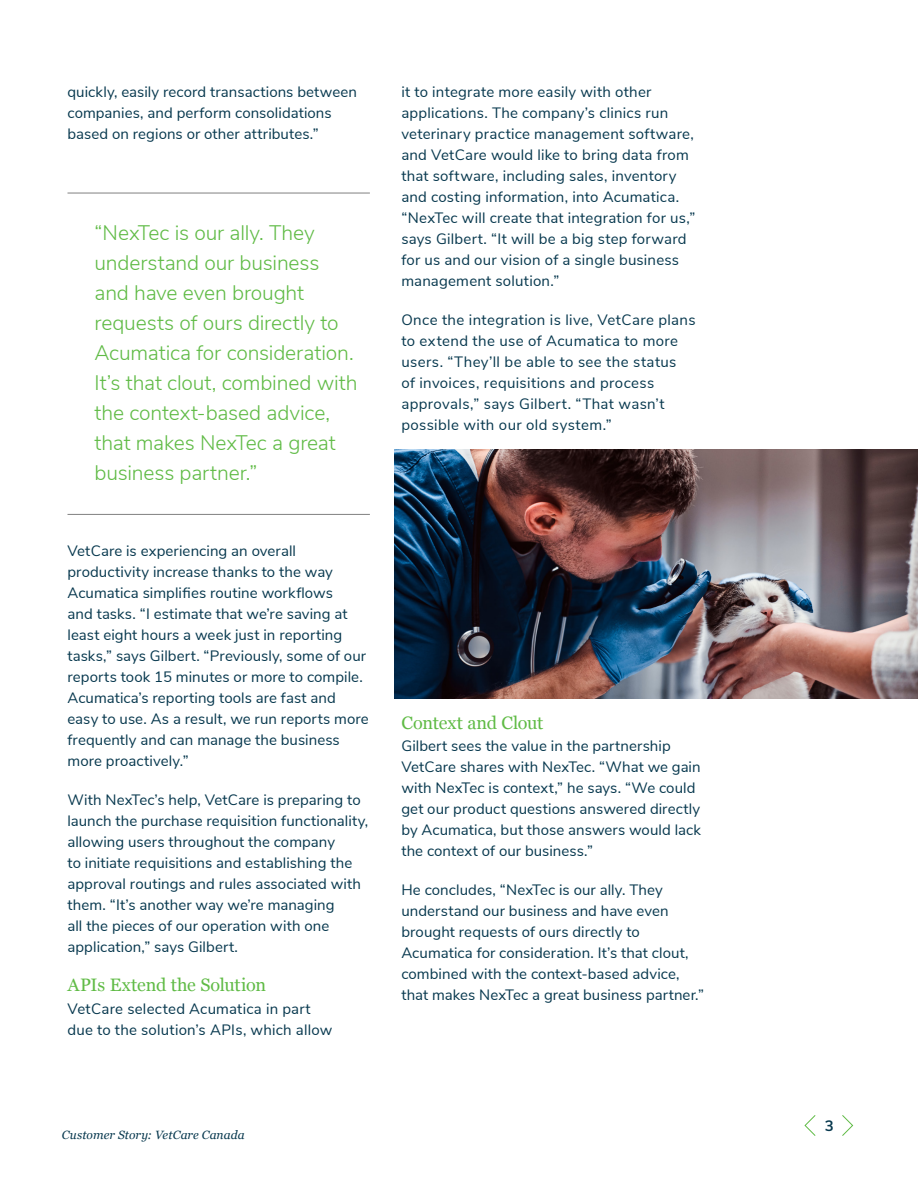
<style>
.page{position:relative;width:918px;height:1188px;background:#fff}
.page>*{position:absolute;margin:0;border:0;box-sizing:border-box;transform-origin:0 0}
.Pull_Quotet__top_btm{font:300 21px/30px "Nunito Sans";letter-spacing:-.005em;color:#60bb46}
.SubHd__Georgia{font:18px "Georgia";letter-spacing:-.015em;color:#60bb46}
.Body__Black{font:15px/21px "Nunito Sans";letter-spacing:.01em;color:#07384e}
.t1{font:700 15px "Nunito Sans";color:#07384e}
.Folio_-_bottom{font:italic 12px "Georgia";letter-spacing:.01em;color:#07384e}
</style>
<div class="page">
<svg style="left:842px;top:1115px;width:11px;height:21px"></svg>
<svg style="left:804px;top:1115px;width:12px;height:21px"></svg>
<hr style="left:68px;top:193px;width:302px;height:1px;background:#808080">
<hr style="left:68px;top:514px;width:302px;height:1px;background:#808080">
<img style="left:394px;top:449px;width:524px;height:250px">
<p class="Body__Black" style="left:68px;top:81px;width:291px">quickly, easily record transactions between companies, and perform consolidations based on regions or other attributes.”</p>
<p class="Pull_Quotet__top_btm" style="left:94px;top:217px;width:265px">“NexTec is our ally. They understand our business and have even brought requests of ours directly to<br>Acumatica for consideration.<br>It’s that clout, combined with the context-based advice, that makes NexTec a great business partner.”</p>
<p class="Body__Black" style="left:68px;top:539px;width:303px">VetCare is experiencing an overall productivity increase thanks to the way Acumatica simplifies routine workflows<br>and tasks. “I estimate that we’re saving at least eight hours a week just in reporting tasks,” says Gilbert. “Previously, some of our reports took 15 minutes or more to compile.<br>Acumatica’s reporting tools are fast and easy to use. As a result, we run reports more frequently and can manage the business more proactively.”</p>
<p class="Body__Black" style="left:68px;top:788px;width:302px">With NexTec’s help, VetCare is preparing to launch the purchase requisition functionality, allowing users throughout the company<br>to initiate requisitions and establishing the approval routings and rules associated with them. “It’s another way we’re managing<br>all the pieces of our operation with one application,” says Gilbert.</p>
<p class="SubHd__Georgia" style="left:68px;top:972px;width:200px">APIs Extend the Solution</p>
<p class="Body__Black" style="left:68px;top:997px;width:266px">VetCare selected Acumatica in part due to the solution’s APIs, which allow</p>
<p class="Body__Black" style="left:401px;top:81px;width:295px">it to integrate more easily with other applications. The company’s clinics run veterinary practice management software, and VetCare would like to bring data from that software, including sales, inventory and costing information, into Acumatica. “NexTec will create that integration for us,” says Gilbert. “It will be a big step forward for us and our vision of a single business management solution.”</p>
<p class="Body__Black" style="left:401px;top:308px;width:296px">Once the integration is live, VetCare plans to extend the use of Acumatica to more users. “They’ll be able to see the status<br>of invoices, requisitions and process approvals,” says Gilbert. “That wasn’t possible with our old system.”</p>
<p class="SubHd__Georgia" style="left:401px;top:709px;width:144px">Context and Clout</p>
<p class="Body__Black" style="left:401px;top:735px;width:301px">Gilbert sees the value in the partnership VetCare shares with NexTec. “What we gain with NexTec is context,” he says. “We could get our product questions answered directly by Acumatica, but those answers would lack the context of our business.”</p>
<p class="Body__Black" style="left:401px;top:878px;width:304px">He concludes, “NexTec is our ally. They understand our business and have even brought requests of ours directly to Acumatica for consideration. It’s that clout, combined with the context-based advice, that makes NexTec a great business partner.”</p>
<p class="Folio_-_bottom" style="left:62px;top:1121px;width:246px">Customer Story: DAS Medical Holdings, LLC</p>
<p class="t1" style="left:825px;top:1115px;width:10px">3</p>
<p class="Folio_-_bottom" style="left:62px;top:1126px;width:184px">Customer Story: VetCare Canada</p>
</div>
